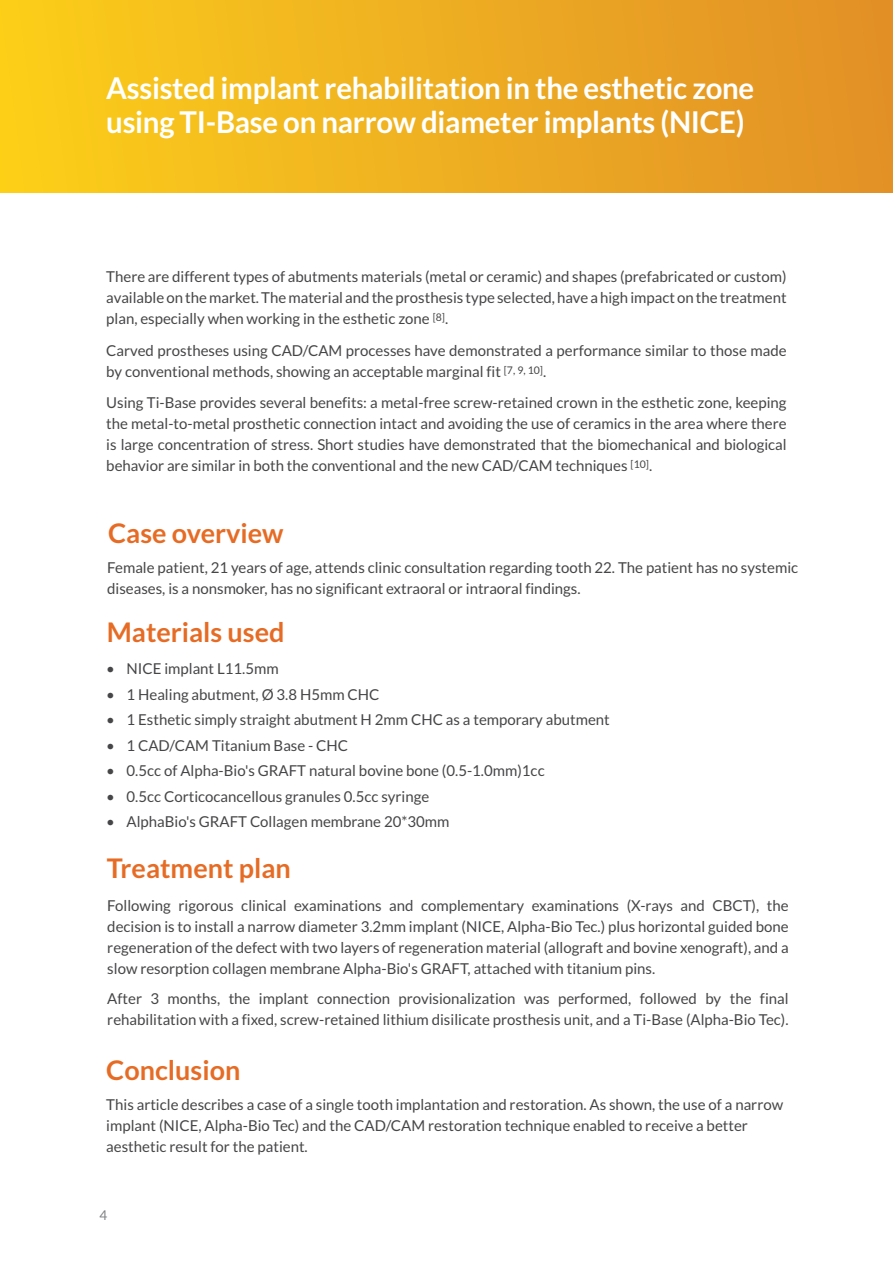
<style>
.page{position:relative;width:893px;height:1263px;background:#fff}
.page>*{position:absolute;margin:0;border:0;box-sizing:border-box;transform-origin:0 0}
.t1{font:700 30px/34.5px "Lato";letter-spacing:-.01em;color:#fff}
.t2{font:700 27px "Lato";color:#e66c25}
.t3{font:15px/21px "Lato";color:#464547}
.t4{font:13.5px "Lato";color:#808285}
</style>
<div class="page">
<div style="left:0;top:0;width:893px;height:192px;background:linear-gradient(to right,#fccf1a,#e18f27)"></div>
<h1 class="t1" style="left:106px;top:70px;width:649px">Assisted implant rehabilitation in the esthetic zone using TI-Base on narrow diameter implants (NICE)</h1>
<p class="t3" style="left:106px;top:266px;width:682px;text-align:justify">There are different types of abutments materials (metal or ceramic) and shapes (prefabricated or custom) available on the market. The material and the prosthesis type selected, have a high impact on the treatment plan, especially when working in the esthetic zone <sup>[8]</sup>.</p>
<p class="t3" style="left:106px;top:340px;width:682px">Carved prostheses using CAD/CAM processes have demonstrated a performance similar to those made by conventional methods, showing an acceptable marginal fit <sup>[7,</sup> <sup>9,</sup> <sup>10]</sup>.</p>
<p class="t3" style="left:106px;top:392px;width:682px;text-align:justify">Using Ti-Base provides several benefits: a metal-free screw-retained crown in the esthetic zone, keeping the metal-to-metal prosthetic connection intact and avoiding the use of ceramics in the area where there is large concentration of stress. Short studies have demonstrated that the biomechanical and biological behavior are similar in both the conventional and the new CAD/CAM techniques <sup>[10]</sup>.</p>
<h2 class="t2" style="left:108px;top:517px;width:177px">Case overview</h2>
<p class="t3" style="left:107px;top:557px;width:692px">Female patient, 21 years of age, attends clinic consultation regarding tooth 22. The patient has no systemic diseases, is a nonsmoker, has no significant extraoral or intraoral findings.</p>
<h2 class="t2" style="left:107px;top:616px;width:179px">Materials used</h2>
<p class="t3" style="left:106px;top:658px;width:174px">• NICE implant L11.5mm</p>
<p class="t3" style="left:106px;top:684px;width:275px">• 1 Healing abutment, Ø 3.8 H5mm CHC</p>
<p class="t3" style="left:106px;top:709px;width:505px">• 1 Esthetic simply straight abutment H 2mm CHC as a temporary abutment</p>
<p class="t3" style="left:106px;top:735px;width:243px">• 1 CAD/CAM Titanium Base - CHC</p>
<p class="t3" style="left:106px;top:760px;width:163px">• 0.5cc of Alpha-Bio's gra</p>
<p class="t3" style="left:289px;top:760px;width:257px">ft natural bovine bone (0.5-1.0mm)1cc</p>
<p class="t3" style="left:106px;top:786px;width:325px">• 0.5cc Corticocancellous granules 0.5cc syringe</p>
<p class="t3" style="left:106px;top:811px;width:104px">• AlphaBio's gra</p>
<p class="t3" style="left:230px;top:811px;width:221px">ft Collagen membrane 20*30mm</p>
<h2 class="t2" style="left:107px;top:853px;width:186px">Treatment plan</h2>
<p class="t3" style="left:107px;top:895px;width:683px;text-align:justify">Following rigorous clinical examinations and complementary examinations (X-rays and CBCT), the decision is to install a narrow diameter 3.2mm implant (NICE, Alpha-Bio Tec.) plus horizontal guided bone regeneration of the defect with two layers of regeneration material (allograft and bovine xenograft), and a slow resorption collagen membrane Alpha-Bio's GRAFT, attached with titanium pins.</p>
<p class="t3" style="left:107px;top:988px;width:683px">After 3 months, the implant connection provisionalization was performed, followed by the final rehabilitation with a fixed, screw-retained lithium disilicate prosthesis unit, and a Ti-Base (Alpha-Bio Tec).</p>
<h2 class="t2" style="left:106px;top:1055px;width:136px">Conclusion</h2>
<p class="t3" style="left:106px;top:1094px;width:678px">This article describes a case of a single tooth implantation and restoration. As shown, the use of a narrow implant (NICE, Alpha-Bio Tec) and the CAD/CAM restoration technique enabled to receive a better aesthetic result for the patient.</p>
<p class="t4" style="left:100px;top:1207px;width:9px">4</p>
</div>
